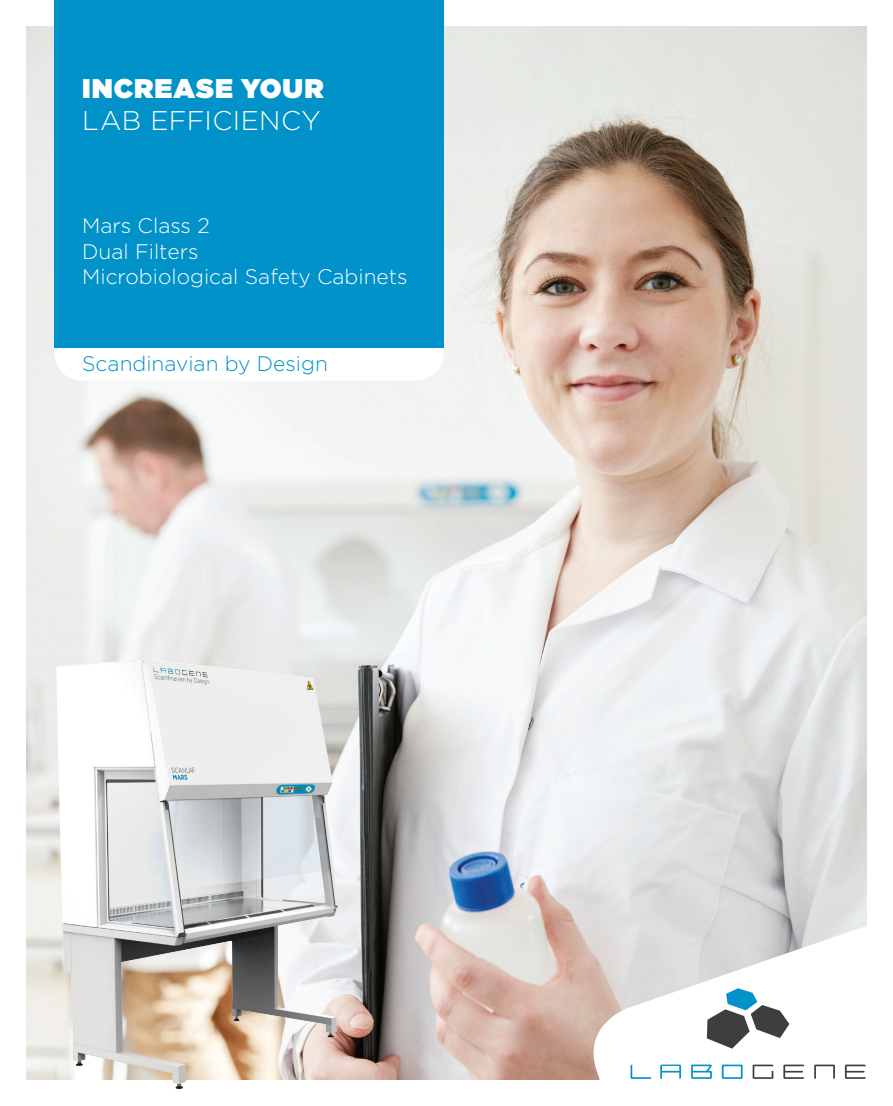
<style>
.page{position:relative;width:893px;height:1106px;background:#fff}
.page>*{position:absolute;margin:0;border:0;box-sizing:border-box;transform-origin:0 0}
.t1{font:300 27px "Gotham";letter-spacing:.02em;color:#fff}
.Forside_bold{font:27px "Gotham Ultra";letter-spacing:.035em;color:#fff}
.t2{font:300 21px "Gotham";color:#fff}
.t3{font:300 21px "Gotham";color:#0092c8}
</style>
<div class="page">
<img style="left:27px;top:27px;width:839px;height:1052px">
<div style="left:54px;top:15px;width:390px;height:366px;background:#fff;border-radius:30px"></div>
<div style="left:54px;top:0;width:390px;height:347px;background:#0092c8"></div>
<svg style="left:581px;top:817px;width:286px;height:263px"></svg>
<svg style="left:691px;top:1064px;width:21px;height:14px"></svg>
<svg style="left:630px;top:1064px;width:21px;height:14px"></svg>
<svg style="left:660px;top:1064px;width:21px;height:14px"></svg>
<svg style="left:722px;top:1064px;width:21px;height:14px"></svg>
<svg style="left:753px;top:1064px;width:20px;height:14px"></svg>
<svg style="left:783px;top:1064px;width:21px;height:14px"></svg>
<svg style="left:845px;top:1064px;width:21px;height:14px"></svg>
<svg style="left:814px;top:1064px;width:21px;height:14px"></svg>
<svg style="left:707px;top:988px;width:82px;height:60px"></svg>
<img style="left:36px;top:572px;width:357px;height:517px">
<p class="Forside_bold" style="left:82px;top:72px;width:243px">INCREASE YOUR</p>
<p class="t1" style="left:82px;top:106px;width:240px">LAB EFFICIENCY</p>
<p class="t2" style="left:82px;top:214px;width:129px">Mars Class 2</p>
<p class="t2" style="left:82px;top:240px;width:118px">Dual Filters</p>
<p class="t2" style="left:82px;top:265px;width:327px">Microbiological Safety Cabinets</p>
<p class="t3" style="left:82px;top:352px;width:247px">Scandinavian by Design</p>
</div>
